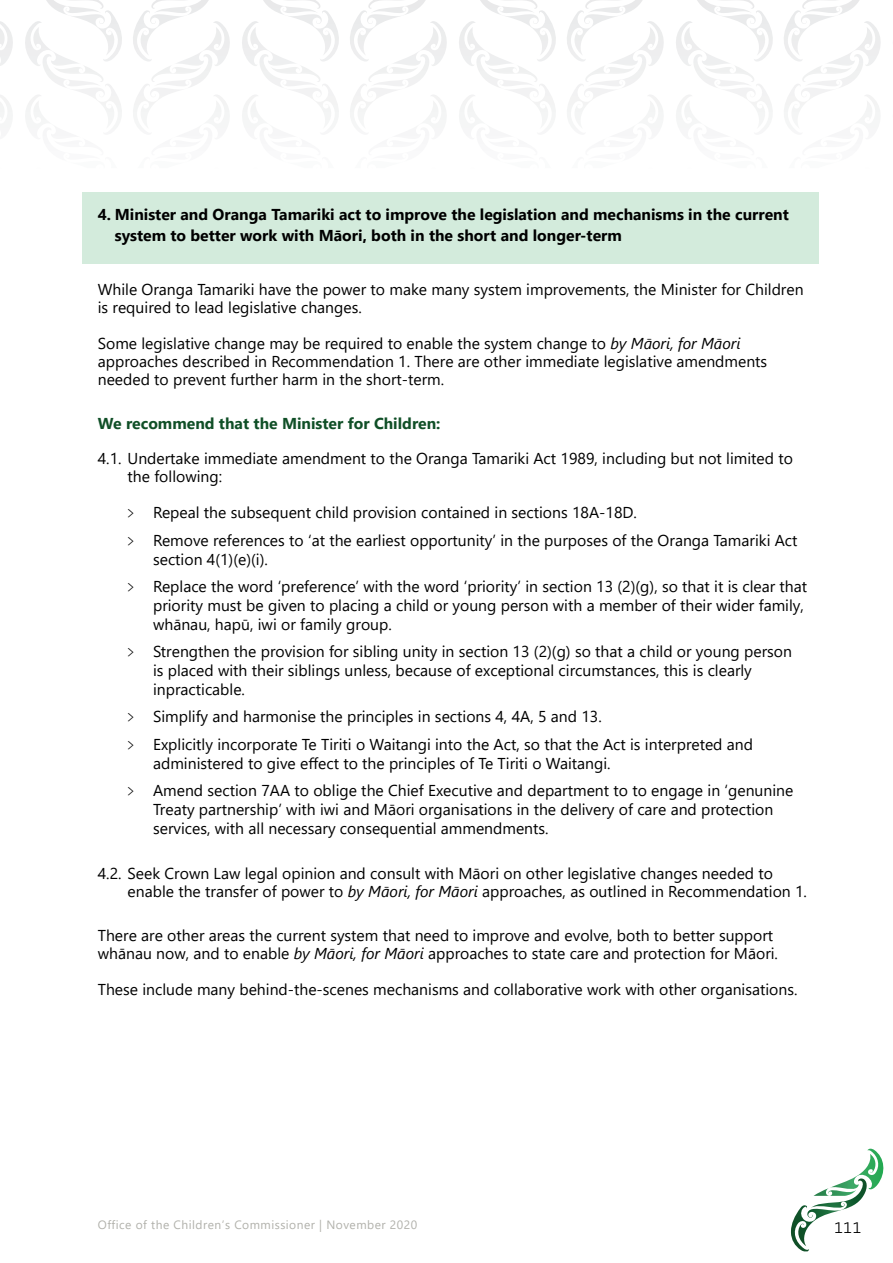
<style>
.page{position:relative;width:893px;height:1263px;background:#fff}
.page>*{position:absolute;margin:0;border:0;box-sizing:border-box;transform-origin:0 0}
.t1{font:300 16.5px "The Sans B W3";color:#000}
.t2{font:15.75px/18px "Segoe UI";color:#000}
.t3{font:700 15.75px/21px "Segoe UI";color:#000}
.t4{font:700 15.75px "Segoe UI";color:#104f27}
.t5{font:12px "Segoe UI";letter-spacing:.04em;color:#b1b1ab}
.s1{font-style:italic}
.s2{font-family:"The Sans B W2";font-weight:200}
</style>
<div class="page">
<img style="left:46px;top:0;width:76px;height:54px">
<img style="left:25px;top:21px;width:79px;height:45px">
<img style="left:41px;top:54px;width:81px;height:66px">
<img style="left:25px;top:94px;width:79px;height:26px">
<img style="left:133px;top:0;width:76px;height:54px">
<img style="left:150px;top:21px;width:80px;height:45px">
<img style="left:133px;top:54px;width:81px;height:66px">
<img style="left:150px;top:94px;width:79px;height:26px">
<img style="left:263px;top:0;width:76px;height:54px">
<img style="left:242px;top:21px;width:79px;height:45px">
<img style="left:258px;top:54px;width:81px;height:66px">
<img style="left:242px;top:94px;width:79px;height:26px">
<img style="left:350px;top:0;width:76px;height:54px">
<img style="left:367px;top:21px;width:80px;height:45px">
<img style="left:350px;top:54px;width:81px;height:66px">
<img style="left:367px;top:94px;width:79px;height:26px">
<img style="left:480px;top:0;width:76px;height:54px">
<img style="left:459px;top:21px;width:79px;height:45px">
<img style="left:475px;top:54px;width:81px;height:66px">
<img style="left:459px;top:94px;width:79px;height:26px">
<img style="left:567px;top:0;width:75px;height:54px">
<img style="left:584px;top:21px;width:80px;height:45px">
<img style="left:567px;top:54px;width:81px;height:66px">
<img style="left:584px;top:94px;width:79px;height:26px">
<img style="left:697px;top:0;width:76px;height:54px">
<img style="left:676px;top:21px;width:79px;height:45px">
<img style="left:692px;top:54px;width:80px;height:66px">
<img style="left:676px;top:94px;width:79px;height:26px">
<img style="left:784px;top:0;width:75px;height:54px">
<img style="left:801px;top:21px;width:80px;height:45px">
<img style="left:784px;top:54px;width:81px;height:66px">
<img style="left:801px;top:94px;width:79px;height:26px">
<svg style="left:791px;top:1149px;width:93px;height:102px"></svg>
<div style="left:82px;top:192px;width:737px;height:72px;background:#d3ebdc"></div>
<p class="t3" style="left:115px;top:202px;width:676px;text-indent:-17px">4. Minister and Oranga Tamariki act to improve the legislation and mechanisms in the current system to better work with Māori, both in the short and longer-term</p>
<p class="t2" style="left:98px;top:279px;width:707px">While Oranga Tamariki have the power to make many system improvements, the Minister for Children is required to lead legislative changes.</p>
<p class="t2" style="left:98px;top:333px;width:671px">Some legislative change may be required to enable the system change to <span class="s1">by Māori, for Māori </span>approaches described in Recommendation 1. There are other immediate legislative amendments needed to prevent further harm in the short-term.</p>
<p class="t4" style="left:98px;top:409px;width:344px">We recommend that the Minister for Children:</p>
<p class="t2" style="left:128px;top:448px;width:667px;text-indent:-30px">4.1. Undertake immediate amendment to the Oranga Tamariki Act 1989, including but not limited to the following:</p>
<p class="t2" style="left:126px;top:498px;width:673px;line-height:27.5px"><span class="s2">&gt;</span> Repeal the subsequent child provision contained in sections 18A-18D.<br><span class="s2">&gt;</span> Remove references to ‘at the earliest opportunity’ in the purposes of the Oranga Tamariki Act</p>
<p class="t2" style="left:126px;top:544px;width:683px;line-height:27.5px;text-indent:27px">section 4(1)(e)(i).<br><span class="s2">&gt;</span> Replace the word ‘preference’ with the word ‘priority’ in section 13 (2)(g), so that it is clear that</p>
<p class="t2" style="left:153px;top:594px;width:652px;line-height:18.9px">priority must be given to placing a child or young person with a member of their wider family, whānau, hapū, iwi or family group.</p>
<p class="t2" style="left:153px;top:641px;width:640px;line-height:18.9px;text-indent:-27px"><span class="s2">&gt;</span> Strengthen the provision for sibling unity in section 13 (2)(g) so that a child or young person is placed with their siblings unless, because of exceptional circumstances, this is clearly inpracticable.</p>
<p class="t2" style="left:126px;top:702px;width:628px;line-height:27.5px"><span class="s2">&gt;</span> Simplify and harmonise the principles in sections 4, 4A, 5 and 13.<br><span class="s2">&gt;</span> Explicitly incorporate Te Tiriti o Waitangi into the Act, so that the Act is interpreted and</p>
<p class="t2" style="left:126px;top:748px;width:669px;line-height:27.5px;text-indent:27px">administered to give effect to the principles of Te Tiriti o Waitangi.<br><span class="s2">&gt;</span> Amend section 7AA to oblige the Chief Executive and department to to engage in ‘genunine</p>
<p class="t2" style="left:153px;top:799px;width:622px;line-height:18.9px">Treaty partnership’ with iwi and Māori organisations in the delivery of care and protection services, with all necessary consequential ammendments.</p>
<p class="t2" style="left:128px;top:862px;width:681px;text-indent:-30px">4.2. Seek Crown Law legal opinion and consult with Māori on other legislative changes needed to enable the transfer of power to <span class="s1">by Māori, for Māori</span> approaches, as outlined in Recommendation 1.</p>
<p class="t2" style="left:98px;top:925px;width:682px">There are other areas the current system that need to improve and evolve, both to better support whānau now, and to enable <span class="s1">by Māori, for Māori</span> approaches to state care and protection for Māori.</p>
<p class="t2" style="left:98px;top:979px;width:701px">These include many behind-the-scenes mechanisms and collaborative work with other organisations.</p>
<p class="t5" style="left:98px;top:1214px;width:321px">Office of the Children’s Commissioner | November 2020</p>
<p class="t1" style="left:834px;top:1216px;width:29px">111</p>
</div>
